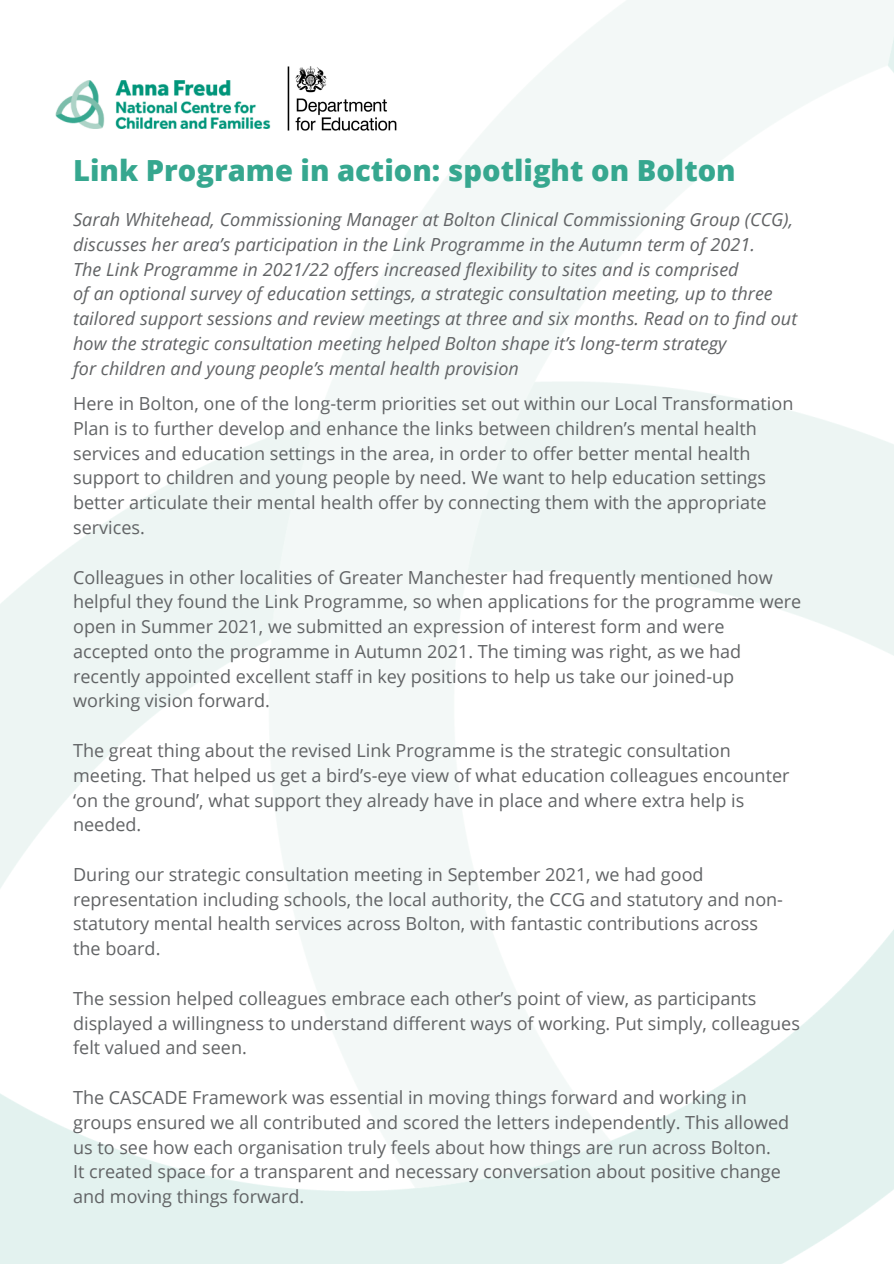
<style>
.page{position:relative;width:894px;height:1264px;background:#fff}
.page>*{position:absolute;margin:0;border:0;box-sizing:border-box;transform-origin:0 0}
.t1{font:800 29.1px "Open Sans";color:#36a78f}
.t2{font:18px/24.8px "Open Sans";color:#616365}
.t3{font:italic 18px/24.8px "Open Sans";letter-spacing:.005em;color:#616365}
</style>
<div class="page">
<img style="left:55px;top:80px;width:216px;height:49px">
<img style="left:287px;top:66px;width:110px;height:65px">
<p class="t1" style="left:73px;top:150px;width:664px">Link Programe in action: spotlight on Bolton</p>
<p class="t3" style="left:73px;top:207px;width:721px">Sarah Whitehead, Commissioning Manager at Bolton Clinical Commissioning Group (CCG), discusses her area’s participation in the Link Programme in the Autumn term of 2021.</p>
<p class="t3" style="left:73px;top:256px;width:667px">The Link Programme in 2021/22 offers increased flexibility to sites and is comprised</p>
<p class="t3" style="left:73px;top:281px;width:725px">of an optional survey of education settings, a strategic consultation meeting, up to three tailored support sessions and review meetings at three and six months. Read on to find out how the strategic consultation meeting helped Bolton shape it’s long-term strategy</p>
<p class="t3" style="left:73px;top:355px;width:447px">for children and young people’s mental health provision</p>
<p class="t2" style="left:73px;top:390px;width:721px">Here in Bolton, one of the long-term priorities set out within our Local Transformation Plan is to further develop and enhance the links between children’s mental health services and education settings in the area, in order to offer better mental health support to children and young people by need. We want to help education settings better articulate their mental health offer by connecting them with the appropriate services.</p>
<p class="t2" style="left:73px;top:564px;width:729px">Colleagues in other localities of Greater Manchester had frequently mentioned how helpful they found the Link Programme, so when applications for the programme were open in Summer 2021, we submitted an expression of interest form and were accepted onto the programme in Autumn 2021. The timing was right, as we had recently appointed excellent staff in key positions to help us take our joined-up working vision forward.</p>
<p class="t2" style="left:73px;top:737px;width:717px">The great thing about the revised Link Programme is the strategic consultation meeting. That helped us get a bird’s-eye view of what education colleagues encounter ‘on the ground’, what support they already have in place and where extra help is needed.</p>
<p class="t2" style="left:73px;top:861px;width:711px">During our strategic consultation meeting in September 2021, we had good representation including schools, the local authority, the CCG and statutory and non&shy;statutory mental health services across Bolton, with fantastic contributions across</p>
<p class="t2" style="left:73px;top:935px;width:89px">the board.</p>
<p class="t2" style="left:73px;top:985px;width:728px">The session helped colleagues embrace each other’s point of view, as participants displayed a willingness to understand different ways of working. Put simply, colleagues felt valued and seen.</p>
<p class="t2" style="left:73px;top:1084px;width:717px">The CASCADE Framework was essential in moving things forward and working in groups ensured we all contributed and scored the letters independently. This allowed us to see how each organisation truly feels about how things are run across Bolton.</p>
<p class="t2" style="left:73px;top:1158px;width:709px">It created space for a transparent and necessary conversation about positive change and moving things forward.</p>
</div>
